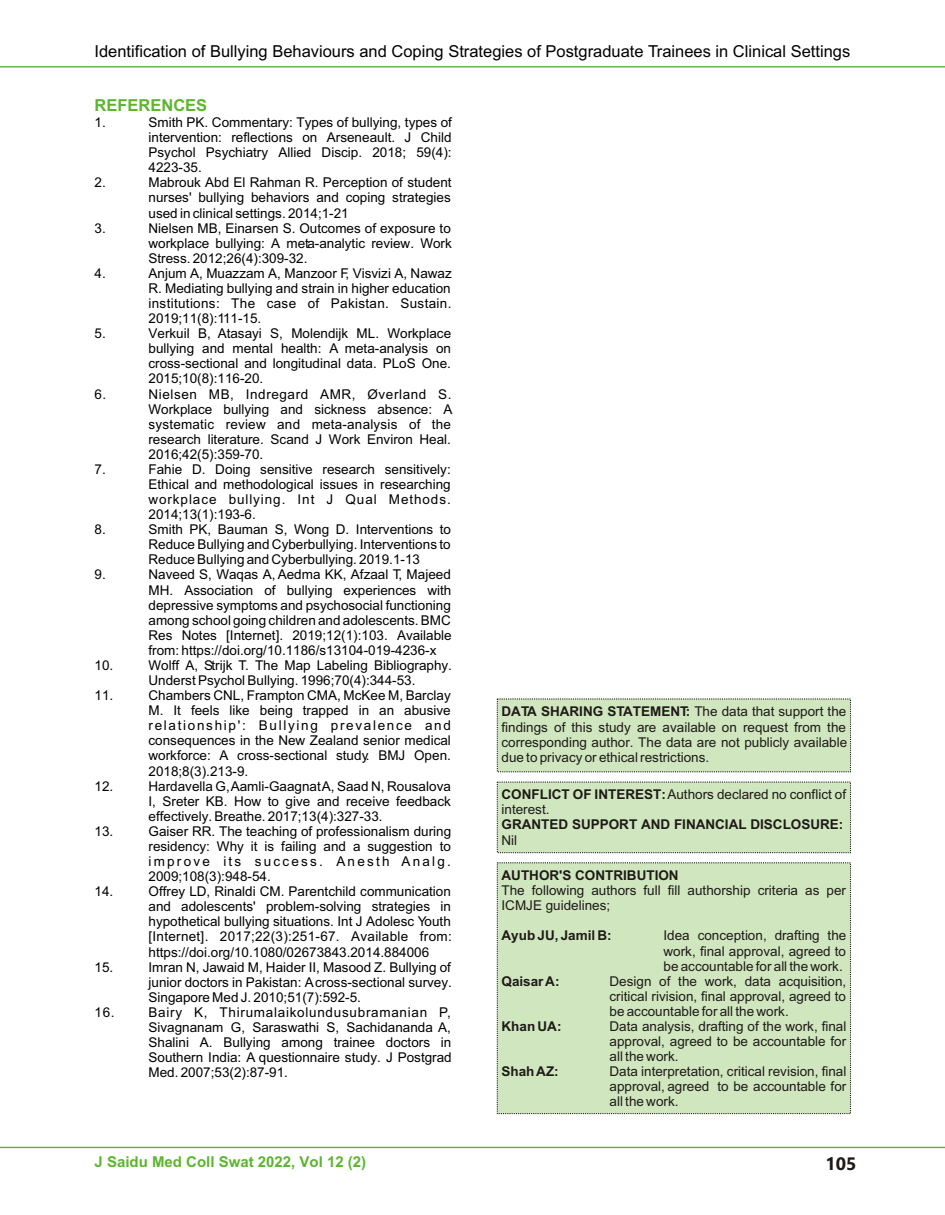
<style>
.page{position:relative;width:945px;height:1215px;background:#fff}
.page>*{position:absolute;margin:0;border:0;box-sizing:border-box;transform-origin:0 0}
.t1{font:700 18px "Segoe UI";color:#1f1a17}
.t2{font:16.5px "Arial";color:#000}
.t3{font:700 16.5px "Arial";color:#5cb530}
.t4{font:700 15px "Arial";color:#5cb530}
.t5{font:13.5px/15.1px "Arial";color:#000;text-align:justify}
.t6{font:13.5px/15.1px "Arial";color:#1f1a17;text-align:justify}
.t7{font:700 13.5px "Arial";color:#1f1a17}
.s1{font-weight:700}
</style>
<div class="page">
<hr style="left:0;top:66px;width:945px;height:2px;background:#5cb530">
<hr style="left:0;top:1147px;width:945px;height:1px;background:#5cb530">
<div style="left:497px;top:862px;width:354px;height:252px;background:#cfe6bf"></div>
<div style="left:497px;top:782px;width:354px;height:71px;background:#cfe6bf"></div>
<div style="left:497px;top:698px;width:354px;height:74px;background:#cfe6bf"></div>
<p class="t2" style="left:94px;top:45px;width:757px">Identification of Bullying Behaviours and Coping Strategies of Postgraduate Trainees in Clinical Settings</p>
<p class="t3" style="left:94px;top:99px;width:114px">REFERENCES</p>
<p class="t5" style="left:94px;top:116px;width:13px">1.</p>
<p class="t5" style="left:148px;top:116px;width:305px">Smith PK. Commentary: Types of bullying, types of intervention: reflections on Arseneault. J Child Psychol Psychiatry Allied Discip. 2018; 59(4):<br>4223-35.</p>
<p class="t5" style="left:95px;top:176px;width:13px">2.</p>
<p class="t5" style="left:149px;top:176px;width:305px">Mabrouk Abd El Rahman R. Perception of student nurses' bullying behaviors and coping strategies used in clinical settings. 2014;1-21</p>
<p class="t5" style="left:95px;top:222px;width:13px">3.</p>
<p class="t5" style="left:149px;top:222px;width:305px">Nielsen MB, Einarsen S. Outcomes of exposure to workplace bullying: A meta-analytic review. Work Stress. 2012;26(4):309-32.</p>
<p class="t5" style="left:95px;top:267px;width:13px">4.</p>
<p class="t5" style="left:149px;top:267px;width:305px">Anjum A, Muazzam A, Manzoor F, Visvizi A, Nawaz R. Mediating bullying and strain in higher education institutions: The case of Pakistan. Sustain.<br>2019;11(8):111-15.</p>
<p class="t5" style="left:95px;top:327px;width:13px">5.</p>
<p class="t5" style="left:149px;top:327px;width:304px">Verkuil B, Atasayi S, Molendijk ML. Workplace bullying and mental health: A meta-analysis on cross-sectional and longitudinal data. PLoS One.<br>2015;10(8):116-20.</p>
<p class="t5" style="left:95px;top:387px;width:13px">6.</p>
<p class="t5" style="left:149px;top:387px;width:306px">Nielsen MB, Indregard AMR, Øverland S.<br>Workplace bullying and sickness absence: A systematic review and meta-analysis of the research literature. Scand J Work Environ Heal.<br>2016;42(5):359-70.</p>
<p class="t5" style="left:95px;top:463px;width:13px">7.</p>
<p class="t5" style="left:149px;top:463px;width:304px">Fahie D. Doing sensitive research sensitively:<br>Ethical and methodological issues in researching workplace bullying. Int J Qual Methods.<br>2014;13(1):193-6.</p>
<p class="t5" style="left:95px;top:523px;width:13px">8.</p>
<p class="t5" style="left:149px;top:523px;width:304px">Smith PK, Bauman S, Wong D. Interventions to Reduce Bullying and Cyberbullying. Interventions to Reduce Bullying and Cyberbullying. 2019.1-13</p>
<p class="t5" style="left:95px;top:568px;width:13px">9.</p>
<p class="t5" style="left:149px;top:568px;width:305px">Naveed S, Waqas A, Aedma KK, Afzaal T, Majeed MH. Association of bullying experiences with depressive symptoms and psychosocial functioning among school going children and adolescents. BMC Res Notes [Internet]. 2019;12(1):103. Available from: https://doi.org/10.1186/s13104-019-4236-x</p>
<p class="t5" style="left:95px;top:659px;width:20px">10.</p>
<p class="t5" style="left:149px;top:659px;width:305px">Wolff A, Strijk T. The Map Labeling Bibliography.<br>Underst Psychol Bullying. 1996;70(4):344-53.</p>
<p class="t5" style="left:95px;top:689px;width:20px">11.</p>
<p class="t5" style="left:149px;top:689px;width:304px">Chambers CNL, Frampton CMA, McKee M, Barclay M. It feels like being trapped in an abusive relationship': Bullying prevalence and consequences in the New Zealand senior medical workforce: A cross-sectional study. BMJ Open.<br>2018;8(3).213-9.</p>
<p class="t5" style="left:95px;top:780px;width:20px">12.</p>
<p class="t5" style="left:149px;top:780px;width:304px">Hardavella G, Aamli-Gaagnat A, Saad N, Rousalova I, Sreter KB. How to give and receive feedback effectively. Breathe. 2017;13(4):327-33.</p>
<p class="t5" style="left:95px;top:825px;width:20px">13.</p>
<p class="t5" style="left:149px;top:825px;width:304px">Gaiser RR. The teaching of professionalism during residency: Why it is failing and a suggestion to improve its success. Anesth Analg.<br>2009;108(3):948-54.</p>
<p class="t5" style="left:95px;top:885px;width:20px">14.</p>
<p class="t5" style="left:149px;top:885px;width:305px">Offrey LD, Rinaldi CM. Parentchild communication and adolescents' problem-solving strategies in hypothetical bullying situations. Int J Adolesc Youth [Internet]. 2017;22(3):251-67. Available from: https://doi.org/10.1080/02673843.2014.884006</p>
<p class="t5" style="left:95px;top:961px;width:20px">15.</p>
<p class="t5" style="left:149px;top:961px;width:305px">Imran N, Jawaid M, Haider II, Masood Z. Bullying of junior doctors in Pakistan: A cross-sectional survey.<br>Singapore Med J. 2010;51(7):592-5.</p>
<p class="t5" style="left:95px;top:1006px;width:22px">16.</p>
<p class="t5" style="left:149px;top:1006px;width:305px">Bairy K, Thirumalaikolundusubramanian P, Sivagnanam G, Saraswathi S, Sachidananda A, Shalini A. Bullying among trainee doctors in Southern India: A questionnaire study. J Postgrad Med. 2007;53(2):87-91.</p>
<p class="t6" style="left:502px;top:705px;width:347px"><span class="s1">DATA SHARING STATEMENT:</span> The data that support the findings of this study are available on request from the corresponding author. The data are not publicly available due to privacy or ethical restrictions.</p>
<p class="t6" style="left:502px;top:788px;width:346px"><span class="s1">CONFLICT OF INTEREST:</span> Authors declared no conflict of interest.</p>
<p class="t7" style="left:502px;top:820px;width:343px">GRANTED SUPPORT AND FINANCIAL DISCLOSURE:</p>
<p class="t6" style="left:502px;top:833px;width:17px">Nil</p>
<p class="t7" style="left:502px;top:870px;width:179px">AUTHOR'S CONTRIBUTION</p>
<p class="t6" style="left:502px;top:884px;width:346px">The following authors full fill authorship criteria as per<br>ICMJE guidelines;</p>
<p class="t7" style="left:502px;top:931px;width:112px">Ayub JU, Jamil B:</p>
<p class="t6" style="left:664px;top:929px;width:184px">Idea conception, drafting the work, final approval, agreed to be accountable for all the work.</p>
<p class="t7" style="left:502px;top:976px;width:59px">Qaisar A:</p>
<p class="t6" style="left:610px;top:975px;width:238px">Design of the work, data acquisition, critical rivision, final approval, agreed to be accountable for all the work.</p>
<p class="t7" style="left:502px;top:1021px;width:61px">Khan UA:</p>
<p class="t6" style="left:610px;top:1020px;width:238px">Data analysis, drafting of the work, final approval, agreed to be accountable for all the work.</p>
<p class="t7" style="left:502px;top:1066px;width:59px">Shah AZ:</p>
<p class="t6" style="left:610px;top:1065px;width:238px">Data interpretation, critical revision, final approval, agreed to be accountable for all the work.</p>
<p class="t4" style="left:94px;top:1156px;width:273px">J Saidu Med Coll Swat 2022, Vol 12 (2)</p>
<h1 class="t1" style="left:826px;top:1157px;width:33px">105</h1>
</div>
